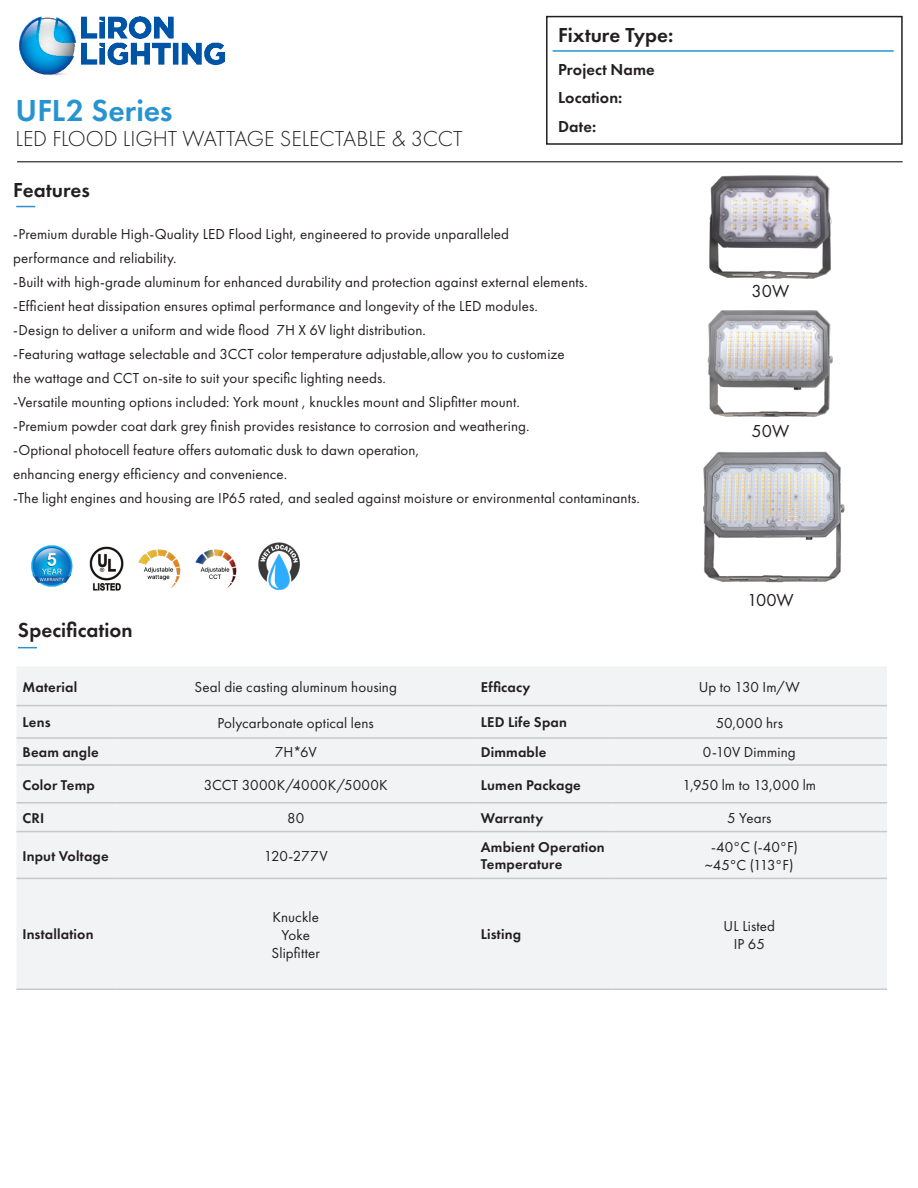
<style>
.page{position:relative;width:918px;height:1188px;background:#fff}
.page>*{position:absolute;margin:0;border:0;box-sizing:border-box;transform-origin:0 0}
.t1{font:600 31.5px "Futura PT";color:#2793d1}
.t2{font:300 22.5px "Futura PT";color:#231f20}
.t3{font:600 21px "Futura PT";color:#231f20}
.t4{font:18px "Futura PT";color:#231f20}
.t5{font:600 16.5px/28.5px "Futura PT";letter-spacing:.005em;color:#231f20}
.Specs_Info_Middle{font:15px "Futura PT";letter-spacing:.005em;color:#231f20}
.t6{font:600 14.7px/17.7px "Futura PT";letter-spacing:.01em;color:#231f20}
</style>
<div class="page">
<div style="left:546px;top:16px;width:357px;height:129px;border:2px solid #231f20"></div>
<hr style="left:553px;top:50px;width:341px;height:2px;background:#2793d1">
<img style="left:19px;top:16px;width:206px;height:60px">
<hr style="left:17px;top:162px;width:886px;height:1px;background:#000">
<img style="left:678px;top:162px;width:185px;height:117px">
<img style="left:31px;top:545px;width:42px;height:42px">
<img style="left:89px;top:546px;width:35px;height:45px">
<svg style="left:16px;top:206px;width:19px;height:1px"></svg>
<img style="left:138px;top:549px;width:43px;height:39px">
<img style="left:195px;top:549px;width:42px;height:39px">
<div style="left:16px;top:667px;width:871px;height:321px;background:#f2f3f4"></div>
<hr style="left:16px;top:705px;width:101px;height:1px;background:#c7c8ca">
<hr style="left:117px;top:705px;width:358px;height:1px;background:#c7c8ca">
<hr style="left:475px;top:705px;width:137px;height:1px;background:#c7c8ca">
<hr style="left:612px;top:705px;width:275px;height:1px;background:#c7c8ca">
<hr style="left:16px;top:737px;width:101px;height:2px;background:#c7c8ca">
<hr style="left:117px;top:737px;width:358px;height:2px;background:#c7c8ca">
<hr style="left:475px;top:737px;width:137px;height:2px;background:#c7c8ca">
<hr style="left:612px;top:737px;width:275px;height:2px;background:#c7c8ca">
<hr style="left:16px;top:764px;width:101px;height:2px;background:#c7c8ca">
<hr style="left:117px;top:764px;width:358px;height:2px;background:#c7c8ca">
<hr style="left:475px;top:764px;width:137px;height:2px;background:#c7c8ca">
<hr style="left:612px;top:764px;width:275px;height:2px;background:#c7c8ca">
<hr style="left:16px;top:802px;width:101px;height:2px;background:#c7c8ca">
<hr style="left:117px;top:802px;width:358px;height:2px;background:#c7c8ca">
<hr style="left:475px;top:802px;width:137px;height:2px;background:#c7c8ca">
<hr style="left:612px;top:802px;width:275px;height:2px;background:#c7c8ca">
<hr style="left:16px;top:831px;width:101px;height:1px;background:#c7c8ca">
<hr style="left:117px;top:831px;width:358px;height:1px;background:#c7c8ca">
<hr style="left:475px;top:831px;width:137px;height:1px;background:#c7c8ca">
<hr style="left:612px;top:831px;width:275px;height:1px;background:#c7c8ca">
<hr style="left:16px;top:878px;width:101px;height:1px;background:#c7c8ca">
<hr style="left:117px;top:878px;width:358px;height:1px;background:#c7c8ca">
<hr style="left:475px;top:878px;width:137px;height:1px;background:#c7c8ca">
<hr style="left:612px;top:878px;width:275px;height:1px;background:#c7c8ca">
<hr style="left:16px;top:988px;width:101px;height:2px;background:#c7c8ca">
<hr style="left:117px;top:988px;width:358px;height:2px;background:#c7c8ca">
<hr style="left:475px;top:988px;width:137px;height:2px;background:#c7c8ca">
<hr style="left:612px;top:988px;width:275px;height:2px;background:#c7c8ca">
<svg style="left:18px;top:647px;width:19px;height:1px"></svg>
<img style="left:258px;top:542px;width:42px;height:47px">
<img style="left:703px;top:310px;width:142px;height:273px">
<h3 class="t3" style="left:558px;top:21px;width:117px">Fixture Type:</h3>
<p class="t5" style="left:558px;top:55px;width:98px">Project Name<br>Location:</p>
<p class="t1" style="left:16px;top:91px;width:159px">UFL2 Series</p>
<p class="t5" style="left:558px;top:112px;width:40px">Date:</p>
<p class="t2" style="left:16px;top:126px;width:448px">LED FLOOD LIGHT WATTAGE SELECTABLE &amp; 3CCT</p>
<p class="t3" style="left:13px;top:177px;width:78px">Features</p>
<p class="Specs_Info_Middle" style="left:13px;top:225px;width:498px">-Premium durable High-Quality LED Flood Light, engineered to provide unparalleled</p>
<p class="Specs_Info_Middle" style="left:13px;top:249px;width:165px">performance and reliability.</p>
<p class="Specs_Info_Middle" style="left:13px;top:273px;width:576px">-Built with high-grade aluminum for enhanced durability and protection against external elements.</p>
<p class="Specs_Info_Middle" style="left:13px;top:297px;width:526px">-Efficient heat dissipation ensures optimal performance and longevity of the LED modules.</p>
<p class="Specs_Info_Middle" style="left:13px;top:321px;width:414px">-Design to deliver a uniform and wide flood 7H X 6V light distribution.</p>
<p class="Specs_Info_Middle" style="left:13px;top:345px;width:553px">-Featuring wattage selectable and 3CCT color temperature adjustable,allow you to customize</p>
<p class="Specs_Info_Middle" style="left:13px;top:369px;width:374px">the wattage and CCT on-site to suit your specific lighting needs.</p>
<p class="Specs_Info_Middle" style="left:13px;top:393px;width:508px">-Versatile mounting options included: York mount , knuckles mount and Slipfitter mount.</p>
<p class="Specs_Info_Middle" style="left:13px;top:417px;width:518px">-Premium powder coat dark grey finish provides resistance to corrosion and weathering.</p>
<p class="Specs_Info_Middle" style="left:13px;top:441px;width:408px">-Optional photocell feature offers automatic dusk to dawn operation,</p>
<p class="Specs_Info_Middle" style="left:13px;top:465px;width:276px">enhancing energy efficiency and convenience.</p>
<p class="Specs_Info_Middle" style="left:13px;top:489px;width:628px">-The light engines and housing are IP65 rated, and sealed against moisture or environmental contaminants.</p>
<p class="t4" style="left:752px;top:281px;width:39px">30W</p>
<p class="t4" style="left:752px;top:420px;width:39px">50W</p>
<p class="t4" style="left:747px;top:590px;width:48px">100W</p>
<p class="t3" style="left:18px;top:617px;width:116px">Specification</p>
<p class="t6" style="left:22px;top:678px;width:56px">Material</p>
<p class="Specs_Info_Middle" style="left:194px;top:678px;width:204px">Seal die casting aluminum housing</p>
<p class="t6" style="left:481px;top:678px;width:51px">Efficacy</p>
<p class="Specs_Info_Middle" style="left:699px;top:678px;width:103px">Up to 130 Im/W</p>
<p class="t6" style="left:22px;top:713px;width:30px">Lens</p>
<p class="Specs_Info_Middle" style="left:218px;top:714px;width:158px">Polycarbonate optical lens</p>
<p class="t6" style="left:481px;top:713px;width:88px">LED Life Span</p>
<p class="Specs_Info_Middle" style="left:716px;top:714px;width:69px">50,000 hrs</p>
<p class="t6" style="left:22px;top:743px;width:78px">Beam angle</p>
<p class="Specs_Info_Middle" style="left:275px;top:743px;width:43px">7H*6V</p>
<p class="t6" style="left:481px;top:743px;width:67px">Dimmable</p>
<p class="Specs_Info_Middle" style="left:703px;top:743px;width:94px">0-10V Dimming</p>
<p class="t6" style="left:22px;top:776px;width:74px">Color Temp</p>
<p class="Specs_Info_Middle" style="left:204px;top:776px;width:186px">3CCT 3000K/4000K/5000K</p>
<p class="t6" style="left:481px;top:776px;width:102px">Lumen Package</p>
<p class="Specs_Info_Middle" style="left:682px;top:776px;width:135px">1,950 lm to 13,000 lm</p>
<p class="t6" style="left:22px;top:809px;width:23px">CRI</p>
<p class="Specs_Info_Middle" style="left:287px;top:809px;width:19px">80</p>
<p class="t6" style="left:481px;top:809px;width:64px">Warranty</p>
<p class="Specs_Info_Middle" style="left:727px;top:809px;width:46px">5 Years</p>
<p class="t6" style="left:22px;top:847px;width:88px">Input Voltage</p>
<p class="Specs_Info_Middle" style="left:264px;top:847px;width:65px">120-277V</p>
<p class="t6" style="left:481px;top:838px;width:126px">Ambient Operation<br>Temperature</p>
<p class="Specs_Info_Middle" style="left:711px;top:838px;width:88px">-40°C (-40°F)</p>
<p class="Specs_Info_Middle" style="left:705px;top:856px;width:90px">~45°C (113°F)</p>
<p class="t6" style="left:22px;top:926px;width:73px">Installation</p>
<p class="Specs_Info_Middle" style="left:272px;top:908px;width:48px">Knuckle</p>
<p class="Specs_Info_Middle" style="left:282px;top:926px;width:30px">Yoke</p>
<p class="Specs_Info_Middle" style="left:271px;top:944px;width:50px">Slipfitter</p>
<p class="t6" style="left:481px;top:926px;width:42px">Listing</p>
<p class="Specs_Info_Middle" style="left:724px;top:917px;width:53px">UL Listed</p>
<p class="Specs_Info_Middle" style="left:734px;top:935px;width:33px">IP 65</p>
</div>
